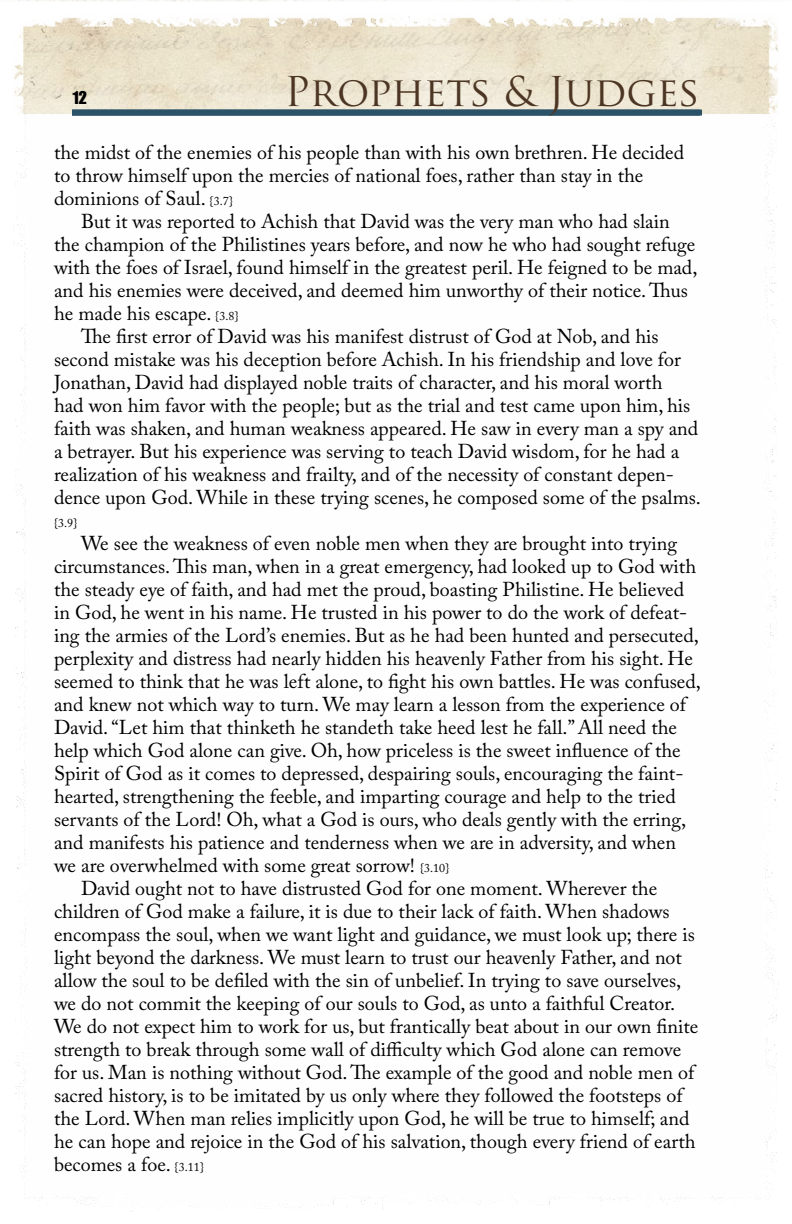
<style>
.page{position:relative;width:792px;height:1224px;background:#fff}
.page>*{position:absolute;margin:0;border:0;box-sizing:border-box;transform-origin:0 0}
.t1{font:40px "Trajan Pro";color:#4d3724}
.t2{font:20px/23px "Adobe Caslon Pro";color:#000}
.t3{font:18px "Genuine";color:#000}
.t4{font:12px "Adobe Caslon Pro";color:#000}
.s1{font-size:12px}
</style>
<div class="page">
<img style="left:13px;top:16px;width:766px;height:1192px">
<h1 class="t1" style="left:285px;top:66px;width:417px">Prophets &amp; Judges</h1>
<p class="t2" style="left:54px;top:140px;width:632px">the midst of the enemies of his people than with his own brethren. He decided to throw himself upon the mercies of national foes, rather than stay in the dominions of Saul. <span class="s1">{3.7}</span></p>
<p class="t2" style="left:81px;top:209px;width:590px">But it was reported to Achish that David was the very man who had slain</p>
<p class="t2" style="left:54px;top:232px;width:643px">the champion of the Philistines years before, and now he who had sought refuge</p>
<p class="t2" style="left:54px;top:255px;width:645px">with the foes of Israel, found himself in the greatest peril. He feigned to be mad,</p>
<p class="t2" style="left:54px;top:278px;width:635px">and his enemies were deceived, and deemed him unworthy of their notice. Thus</p>
<p class="t2" style="left:54px;top:301px;width:186px">he made his escape. <span class="s1">{3.8}</span></p>
<p class="t2" style="left:81px;top:324px;width:579px">The first error of David was his manifest distrust of God at Nob, and his</p>
<p class="t2" style="left:54px;top:347px;width:629px">second mistake was his deception before Achish. In his friendship and love for</p>
<p class="t2" style="left:54px;top:370px;width:610px">Jonathan, David had displayed noble traits of character, and his moral worth</p>
<p class="t2" style="left:54px;top:393px;width:638px">had won him favor with the people; but as the trial and test came upon him, his</p>
<p class="t2" style="left:54px;top:416px;width:646px">faith was shaken, and human weakness appeared. He saw in every man a spy and</p>
<p class="t2" style="left:54px;top:439px;width:627px">a betrayer. But his experience was serving to teach David wisdom, for he had a</p>
<p class="t2" style="left:54px;top:462px;width:621px">realization of his weakness and frailty, and of the necessity of constant depen-</p>
<p class="t2" style="left:54px;top:485px;width:648px">dence upon God. While in these trying scenes, he composed some of the psalms.</p>
<p class="t4" style="left:54px;top:516px;width:25px">{3.9}</p>
<p class="t2" style="left:81px;top:531px;width:598px">We see the weakness of even noble men when they are brought into trying</p>
<p class="t2" style="left:54px;top:554px;width:644px">circumstances. This man, when in a great emergency, had looked up to God with</p>
<p class="t2" style="left:54px;top:577px;width:632px">the steady eye of faith, and had met the proud, boasting Philistine. He believed</p>
<p class="t2" style="left:54px;top:600px;width:635px">in God, he went in his name. He trusted in his power to do the work of defeat-</p>
<p class="t2" style="left:54px;top:623px;width:646px">ing the armies of the Lord’s enemies. But as he had been hunted and persecuted,</p>
<p class="t2" style="left:54px;top:646px;width:641px">perplexity and distress had nearly hidden his heavenly Father from his sight. He</p>
<p class="t2" style="left:54px;top:669px;width:648px">seemed to think that he was left alone, to fight his own battles. He was confused,</p>
<p class="t2" style="left:54px;top:692px;width:634px">and knew not which way to turn. We may learn a lesson from the experience of</p>
<p class="t2" style="left:54px;top:715px;width:625px">David. “Let him that thinketh he standeth take heed lest he fall.” All need the</p>
<p class="t2" style="left:54px;top:738px;width:628px">help which God alone can give. Oh, how priceless is the sweet influence of the</p>
<p class="t2" style="left:54px;top:761px;width:631px">Spirit of God as it comes to depressed, despairing souls, encouraging the faint-</p>
<p class="t2" style="left:54px;top:784px;width:623px">hearted, strengthening the feeble, and imparting courage and help to the tried</p>
<p class="t2" style="left:54px;top:807px;width:634px">servants of the Lord! Oh, what a God is ours, who deals gently with the erring,</p>
<p class="t2" style="left:54px;top:830px;width:623px">and manifests his patience and tenderness when we are in adversity, and when</p>
<p class="t2" style="left:54px;top:853px;width:397px">we are overwhelmed with some great sorrow! <span class="s1">{3.10}</span></p>
<p class="t2" style="left:81px;top:876px;width:578px">David ought not to have distrusted God for one moment. Wherever the</p>
<p class="t2" style="left:54px;top:899px;width:617px">children of God make a failure, it is due to their lack of faith. When shadows</p>
<p class="t2" style="left:54px;top:922px;width:642px">encompass the soul, when we want light and guidance, we must look up; there is</p>
<p class="t2" style="left:54px;top:945px;width:629px">light beyond the darkness. We must learn to trust our heavenly Father, and not</p>
<p class="t2" style="left:54px;top:968px;width:629px">allow the soul to be defiled with the sin of unbelief. In trying to save ourselves,</p>
<p class="t2" style="left:54px;top:991px;width:623px">we do not commit the keeping of our souls to God, as unto a faithful Creator.</p>
<p class="t2" style="left:54px;top:1014px;width:646px">We do not expect him to work for us, but frantically beat about in our own finite</p>
<p class="t2" style="left:54px;top:1037px;width:629px">strength to break through some wall of difficulty which God alone can remove</p>
<p class="t2" style="left:54px;top:1060px;width:642px">for us. Man is nothing without God. The example of the good and noble men of</p>
<p class="t2" style="left:54px;top:1083px;width:630px">sacred history, is to be imitated by us only where they followed the footsteps of</p>
<p class="t2" style="left:54px;top:1106px;width:637px">the Lord. When man relies implicitly upon God, he will be true to himself; and</p>
<p class="t2" style="left:54px;top:1129px;width:643px">he can hope and rejoice in the God of his salvation, though every friend of earth</p>
<p class="t2" style="left:54px;top:1152px;width:152px">becomes a foe. <span class="s1">{3.11}</span></p>
<p class="t3" style="left:72px;top:87px;width:17px">12</p>
</div>
